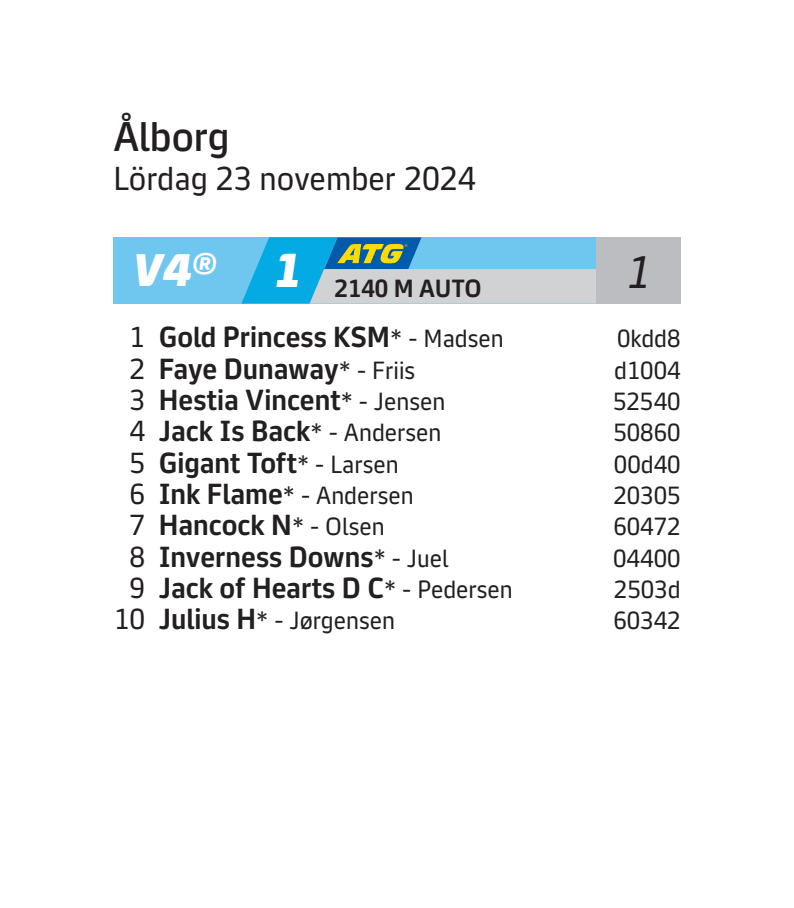
<style>
.page{position:relative;width:794px;height:908px;background:#fff}
.page>*{position:absolute;margin:0;border:0;box-sizing:border-box;transform-origin:0 0}
.t1{font:46px "ATG Rubrik";color:#fff}
.t2{font:44px "ATG Rubrik";color:#fff}
.t3{font:italic 44px "ATG Text";color:#231f20}
.t4{font:500 40px "ATG Text";color:#231f20}
.t5{font:32px "ATG Text";color:#231f20}
.HorseAndRider{font:700 28px "ATG Text";color:#231f20}
.S_REKORD{font:28px "ATG Text";color:#231f20}
.S_REKORD-2{font:24px "ATG Text";color:#231f20}
.HorseAndRider-2{font:24px "ATG Text";color:#231f20}
.t6{font:700 24px "ATG Text";color:#231f20}
.s1{font-weight:400;font-size:24px}
.s2{font-weight:700;font-size:28px}
</style>
<div class="page">
<div style="left:595px;top:237px;width:85px;height:66px;background:#bcbdc0"></div>
<svg style="left:113px;top:237px;width:483px;height:66px;background:#79bfdb"></svg>
<p class="t4" style="left:113px;top:113px;width:118px">Ålborg</p>
<p class="t5" style="left:113px;top:159px;width:364px">Lördag 23 november 2024</p>
<p class="t2" style="left:134px;top:244px;width:83px">V4®</p>
<p class="t1" style="left:277px;top:243px;width:25px">1</p>
<p class="t6" style="left:334px;top:274px;width:149px">2140 M AUTO</p>
<p class="t3" style="left:626px;top:246px;width:26px">1</p>
<p class="S_REKORD" style="left:129px;top:320px;width:17px">1</p>
<p class="HorseAndRider" style="left:159px;top:320px;width:346px">Gold Princess KSM<span class="s1">* - Madsen</span></p>
<p class="S_REKORD-2" style="left:617px;top:324px;width:65px">0kdd8</p>
<p class="S_REKORD" style="left:129px;top:352px;width:17px">2</p>
<p class="HorseAndRider" style="left:159px;top:351px;width:258px">Faye Dunaway<span class="s1">* - Friis</span></p>
<p class="S_REKORD-2" style="left:614px;top:356px;width:68px">d1004</p>
<p class="S_REKORD" style="left:129px;top:383px;width:17px">3</p>
<p class="HorseAndRider" style="left:159px;top:383px;width:288px">Hestia Vincent<span class="s1">* - Jensen</span></p>
<p class="S_REKORD-2" style="left:613px;top:387px;width:69px">52540</p>
<p class="S_REKORD" style="left:129px;top:414px;width:17px">4</p>
<p class="HorseAndRider" style="left:159px;top:414px;width:284px">Jack Is Back<span class="s1">* - Andersen</span></p>
<p class="S_REKORD-2" style="left:613px;top:418px;width:69px">50860</p>
<p class="S_REKORD" style="left:129px;top:446px;width:17px">5</p>
<p class="HorseAndRider" style="left:159px;top:445px;width:241px">Gigant Toft<span class="s1">* - Larsen</span></p>
<p class="S_REKORD-2" style="left:614px;top:449px;width:68px">00d40</p>
<p class="S_REKORD" style="left:129px;top:477px;width:17px">6</p>
<p class="HorseAndRider-2" style="left:159px;top:481px;width:256px"><span class="s2">Ink Flame</span>* - Andersen</p>
<p class="S_REKORD-2" style="left:613px;top:481px;width:69px">20305</p>
<p class="S_REKORD" style="left:129px;top:508px;width:17px">7</p>
<p class="HorseAndRider" style="left:159px;top:508px;width:227px">Hancock N<span class="s1">* - Olsen</span></p>
<p class="S_REKORD-2" style="left:613px;top:512px;width:69px">60472</p>
<p class="S_REKORD" style="left:129px;top:540px;width:17px">8</p>
<p class="HorseAndRider" style="left:159px;top:539px;width:291px">Inverness Downs<span class="s1">* - Juel</span></p>
<p class="S_REKORD-2" style="left:613px;top:543px;width:69px">04400</p>
<p class="S_REKORD" style="left:129px;top:571px;width:17px">9</p>
<p class="HorseAndRider" style="left:159px;top:570px;width:355px">Jack of Hearts D C<span class="s1">* - Pedersen</span></p>
<p class="S_REKORD-2" style="left:614px;top:575px;width:68px">2503d</p>
<p class="S_REKORD" style="left:114px;top:602px;width:33px">10</p>
<p class="HorseAndRider-2" style="left:159px;top:606px;width:238px"><span class="s2">Julius H</span>* - Jørgensen</p>
<p class="S_REKORD-2" style="left:613px;top:606px;width:69px">60342</p>
</div>
